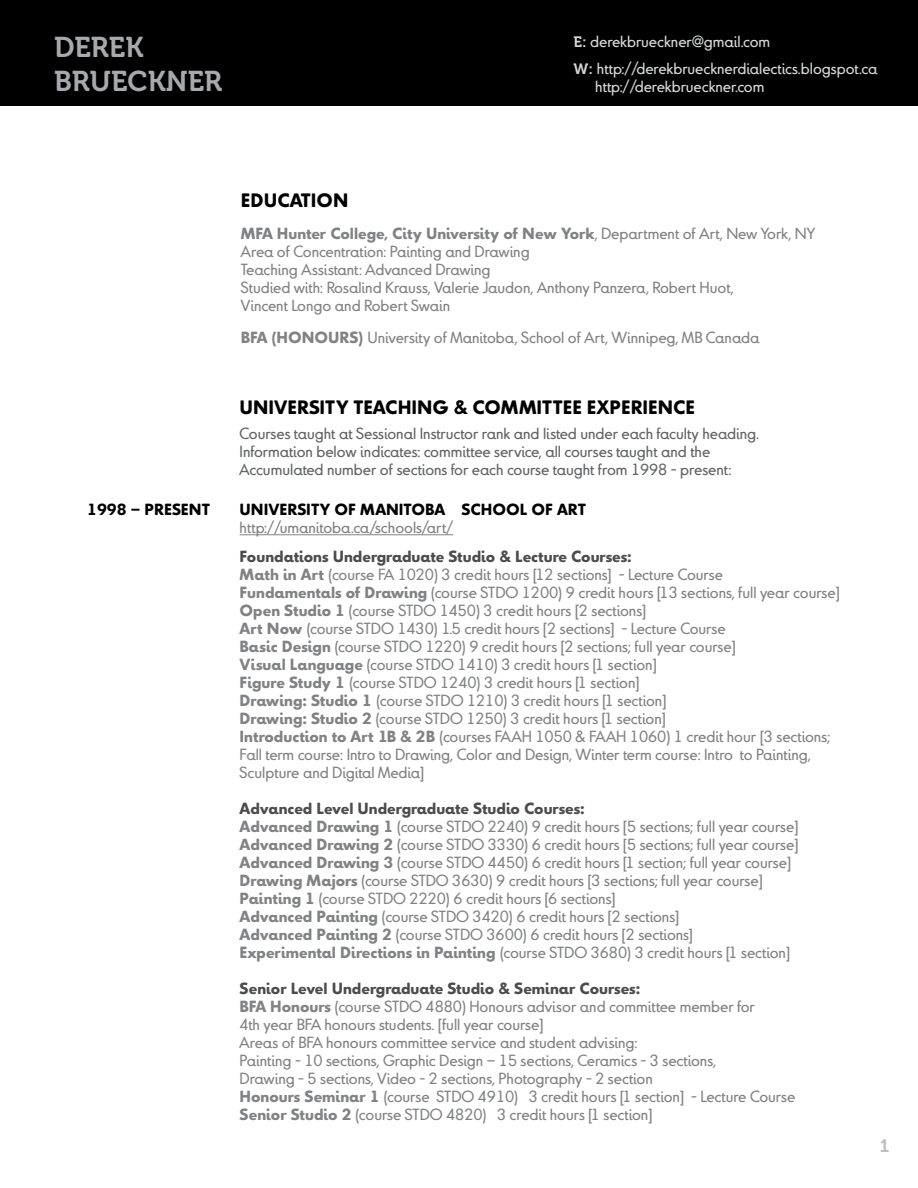
<style>
.page{position:relative;width:918px;height:1188px;background:#fff}
.page>*{position:absolute;margin:0;border:0;box-sizing:border-box;transform-origin:0 0}
.t1{font:28.5px/34.2px "Museo 700";color:#a7a9ac}
.t2{font:700 18px "Truvia";color:#000}
.t3{font:18px "Museo 700";color:#bcbec0}
.t4{font:15px/18px "Truvia";color:#808284}
.t5{font:15px/18px "Truvia";color:#626466}
.t6{font:15px/27px "Truvia";color:#d5d7d8}
.t7{font:700 15px "Truvia";color:#000}
.s1{font-family:"Museo 700"}
.s2{font-weight:700}
.s3{font-weight:700;color:#4c4c4e}
</style>
<div class="page">
<div style="left:0;top:0;width:918px;height:106px;background:#000"></div>
<hr style="left:240px;top:535px;width:213px;height:1px;background:#808284">
<h1 class="t1" style="left:54px;top:31px;width:170px">DEREK<br>BRUECKNER</h1>
<p class="t6" style="left:573px;top:28px;width:305px"><span class="s1">E:</span> derekbrueckner@gmail.com<br><span class="s1">W:</span> http://derekbruecknerdialectics.blogspot.ca</p>
<p class="t6" style="left:595px;top:73px;width:171px">http://derekbrueckner.com</p>
<p class="t7" style="left:87px;top:500px;width:124px">1998 – PRESENT</p>
<p class="t2" style="left:241px;top:188px;width:109px">EDUCATION</p>
<p class="t4" style="left:241px;top:225px;width:576px"><span class="s2">MFA Hunter College, City University of New York</span>, Department of Art, New York, NY Area of Concentration: Painting and Drawing<br>Teaching Assistant: Advanced Drawing<br>Studied with: Rosalind Krauss, Valerie Jaudon, Anthony Panzera, Robert Huot,<br>Vincent Longo and Robert Swain</p>
<p class="t4" style="left:241px;top:329px;width:520px"><span class="s2">BFA (HONOURS)</span> University of Manitoba, School of Art, Winnipeg, MB Canada</p>
<p class="t2" style="left:240px;top:396px;width:457px">UNIVERSITY TEACHING &amp; COMMITTEE EXPERIENCE</p>
<p class="t5" style="left:240px;top:425px;width:521px">Courses taught at Sessional Instructor rank and listed under each faculty heading.<br>Information below indicates: committee service, all courses taught and the<br>Accumulated number of sections for each course taught from 1998 - present:</p>
<p class="t7" style="left:240px;top:500px;width:348px">UNIVERSITY OF MANITOBA SCHOOL OF ART</p>
<p class="t4" style="left:240px;top:519px;width:215px">http://umanitoba.ca/schools/art/</p>
<p class="t4" style="left:240px;top:547px;width:602px"><span class="s3">Foundations Undergraduate Studio &amp; Lecture Courses:<br></span><span class="s2">Math in Art</span> (course FA 1020) 3 credit hours [12 sections] - Lecture Course<br><span class="s2">Fundamentals of Drawing</span> (course STDO 1200) 9 credit hours [13 sections, full year course] <span class="s2">Open Studio 1</span> (course STDO 1450) 3 credit hours [2 sections]<br><span class="s2">Art Now</span> (course STDO 1430) 1.5 credit hours [2 sections] - Lecture Course<br><span class="s2">Basic Design</span> (course STDO 1220) 9 credit hours [2 sections; full year course]<br><span class="s2">Visual Language</span> (course STDO 1410) 3 credit hours [1 section]<br><span class="s2">Figure Study 1</span> (course STDO 1240) 3 credit hours [1 section]<br><span class="s2">Drawing: Studio 1</span> (course STDO 1210) 3 credit hours [1 section]<br><span class="s2">Drawing: Studio 2</span> (course STDO 1250) 3 credit hours [1 section]<br><span class="s2">Introduction to Art 1B &amp; 2B</span> (courses FAAH 1050 &amp; FAAH 1060) 1 credit hour [3 sections; Fall term course: Intro to Drawing, Color and Design, Winter term course: Intro to Painting, Sculpture and Digital Media]</p>
<p class="t4" style="left:240px;top:799px;width:560px"><span class="s3">Advanced Level Undergraduate Studio Courses:<br></span><span class="s2">Advanced Drawing 1</span> (course STDO 2240) 9 credit hours [5 sections; full year course] <span class="s2">Advanced Drawing 2</span> (course STDO 3330) 6 credit hours [5 sections; full year course] <span class="s2">Advanced Drawing 3</span> (course STDO 4450) 6 credit hours [1 section; full year course] <span class="s2">Drawing Majors</span> (course STDO 3630) 9 credit hours [3 sections; full year course] <span class="s2">Painting 1</span> (course STDO 2220) 6 credit hours [6 sections]<br><span class="s2">Advanced Painting</span> (course STDO 3420) 6 credit hours [2 sections]<br><span class="s2">Advanced Painting 2</span> (course STDO 3600) 6 credit hours [2 sections]<br><span class="s2">Experimental Directions in Painting</span> (course STDO 3680) 3 credit hours [1 section]</p>
<p class="t4" style="left:240px;top:979px;width:557px"><span class="s3">Senior Level Undergraduate Studio &amp; Seminar Courses:<br></span><span class="s2">BFA Honours</span> (course STDO 4880) Honours advisor and committee member for<br>4th year BFA honours students. [full year course]<br>Areas of BFA honours committee service and student advising:<br>Painting - 10 sections, Graphic Design – 15 sections, Ceramics - 3 sections,<br>Drawing - 5 sections, Video - 2 sections, Photography - 2 section<br><span class="s2">Honours Seminar 1</span> (course STDO 4910) 3 credit hours [1 section] - Lecture Course <span class="s2">Senior Studio 2</span> (course STDO 4820) 3 credit hours [1 section]</p>
<p class="t3" style="left:880px;top:1136px;width:11px">1</p>
</div>
